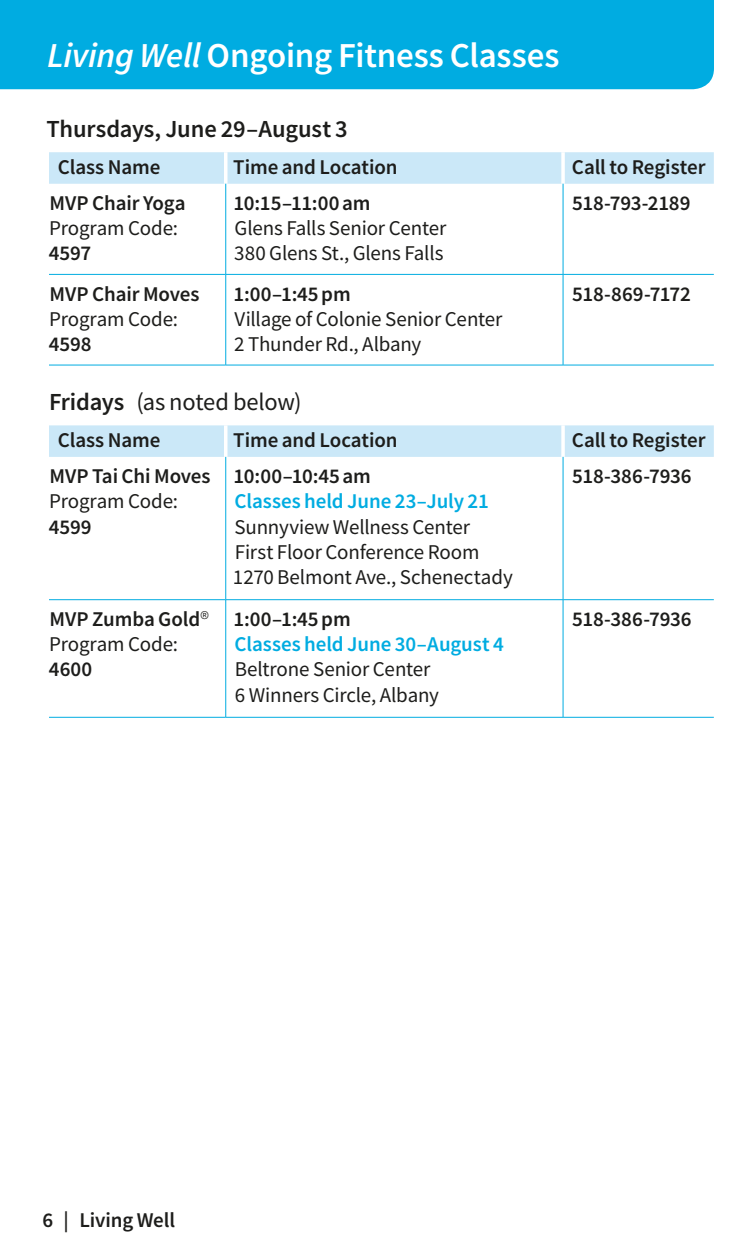
<style>
.page{position:relative;width:756px;height:1260px;background:#fff}
.page>*{position:absolute;margin:0;border:0;box-sizing:border-box;transform-origin:0 0}
.Article_Headline{font:600 35px "Source Sans Pro";letter-spacing:-.005em;color:#fff}
.Article_Copy{font:600 24.5px "Source Sans Pro";letter-spacing:-.005em;color:#1d1d1b}
.Article_Copy-2{font:24.5px "Source Sans Pro";letter-spacing:-.005em;color:#1d1d1b}
.Article_Copy-3{font:21px/25.2px "Source Sans Pro";letter-spacing:-.01em;color:#1d1d1b}
.Article_Copy-4{font:600 21px "Source Sans Pro";letter-spacing:-.005em;color:#1d1d1b}
.Article_Copy-5{font:600 21px "Source Sans Pro";letter-spacing:-.005em;color:#00ace1}
.s1{font-style:italic}
.s2{font-weight:600}
.s3{font-weight:300}
</style>
<div class="page">
<div style="left:0;top:0;width:714px;height:89px;background:#00ace1"></div>
<div style="left:49px;top:152px;width:665px;height:32px;background:#cbe8f8"></div>
<svg style="left:224px;top:152px;width:4px;height:32px"></svg>
<hr style="left:561px;top:152px;width:4px;height:32px;background:#f5fafd">
<hr style="left:225px;top:184px;width:1px;height:90px;background:#00ace1">
<hr style="left:563px;top:184px;width:1px;height:90px;background:#00ace1">
<hr style="left:225px;top:275px;width:1px;height:90px;background:#00ace1">
<hr style="left:563px;top:275px;width:1px;height:90px;background:#00ace1">
<hr style="left:49px;top:274px;width:177px;height:1px;background:#00ace1">
<hr style="left:226px;top:274px;width:337px;height:1px;background:#00ace1">
<hr style="left:563px;top:274px;width:151px;height:1px;background:#00ace1">
<hr style="left:49px;top:365px;width:177px;height:1px;background:#00ace1">
<hr style="left:226px;top:365px;width:337px;height:1px;background:#00ace1">
<hr style="left:563px;top:365px;width:151px;height:1px;background:#00ace1">
<div style="left:49px;top:425px;width:665px;height:32px;background:#cbe8f8"></div>
<svg style="left:224px;top:425px;width:4px;height:32px"></svg>
<hr style="left:561px;top:425px;width:4px;height:32px;background:#f5fafd">
<hr style="left:225px;top:457px;width:1px;height:142px;background:#00ace1">
<hr style="left:563px;top:457px;width:1px;height:142px;background:#00ace1">
<hr style="left:225px;top:600px;width:1px;height:117px;background:#00ace1">
<hr style="left:563px;top:600px;width:1px;height:117px;background:#00ace1">
<hr style="left:49px;top:599px;width:177px;height:1px;background:#00ace1">
<hr style="left:226px;top:599px;width:337px;height:1px;background:#00ace1">
<hr style="left:563px;top:599px;width:151px;height:1px;background:#00ace1">
<hr style="left:49px;top:717px;width:177px;height:1px;background:#00ace1">
<hr style="left:226px;top:717px;width:337px;height:1px;background:#00ace1">
<hr style="left:563px;top:717px;width:151px;height:1px;background:#00ace1">
<p class="Article_Headline" style="left:47px;top:33px;width:514px"><span class="s1">Living Well</span> Ongoing Fitness Classes</p>
<p class="Article_Copy" style="left:46px;top:112px;width:303px">Thursdays, June 29–August 3</p>
<p class="Article_Copy-4" style="left:58px;top:153px;width:104px">Class Name</p>
<p class="Article_Copy-4" style="left:233px;top:153px;width:166px">Time and Location</p>
<p class="Article_Copy-4" style="left:572px;top:153px;width:135px">Call to Register</p>
<p class="Article_Copy-4" style="left:49px;top:189px;width:138px">MVP Chair Yoga</p>
<p class="Article_Copy-3" style="left:49px;top:216px;width:131px">Program Code:<br><span class="s2">4597</span></p>
<p class="Article_Copy-4" style="left:234px;top:189px;width:138px">10:15–11:00am</p>
<p class="Article_Copy-3" style="left:235px;top:216px;width:213px">Glens Falls Senior Center</p>
<p class="Article_Copy-3" style="left:234px;top:241px;width:211px">380 Glens St., Glens Falls</p>
<p class="Article_Copy-4" style="left:572px;top:189px;width:120px">518-793-2189</p>
<p class="Article_Copy-4" style="left:49px;top:280px;width:152px">MVP Chair Moves</p>
<p class="Article_Copy-3" style="left:49px;top:306px;width:131px">Program Code:<br><span class="s2">4598</span></p>
<p class="Article_Copy-4" style="left:234px;top:280px;width:119px">1:00–1:45pm</p>
<p class="Article_Copy-3" style="left:235px;top:306px;width:269px">Village of Colonie Senior Center</p>
<p class="Article_Copy-3" style="left:234px;top:331px;width:189px">2 Thunder Rd., Albany</p>
<p class="Article_Copy-4" style="left:572px;top:280px;width:120px">518-869-7172</p>
<p class="Article_Copy-2" style="left:49px;top:386px;width:254px"><span class="s2">Fridays</span> (as noted below)</p>
<p class="Article_Copy-4" style="left:58px;top:427px;width:104px">Class Name</p>
<p class="Article_Copy-4" style="left:233px;top:427px;width:166px">Time and Location</p>
<p class="Article_Copy-4" style="left:572px;top:427px;width:135px">Call to Register</p>
<p class="Article_Copy-4" style="left:49px;top:462px;width:163px">MVP Tai Chi Moves</p>
<p class="Article_Copy-3" style="left:49px;top:489px;width:131px">Program Code:<br><span class="s2">4599</span></p>
<p class="Article_Copy-4" style="left:234px;top:462px;width:139px">10:00–10:45am</p>
<p class="Article_Copy-5" style="left:235px;top:488px;width:256px">Classes held June 23–July 21</p>
<p class="Article_Copy-3" style="left:235px;top:514px;width:247px">Sunnyview Wellness Center<br>First Floor Conference Room</p>
<p class="Article_Copy-3" style="left:233px;top:564px;width:281px">1270 Belmont Ave., Schenectady</p>
<p class="Article_Copy-4" style="left:572px;top:462px;width:121px">518-386-7936</p>
<p class="Article_Copy-4" style="left:49px;top:605px;width:161px">MVP Zumba Gold<span class="s3">®</span></p>
<p class="Article_Copy-3" style="left:49px;top:631px;width:131px">Program Code:<br><span class="s2">4600</span></p>
<p class="Article_Copy-4" style="left:234px;top:605px;width:119px">1:00–1:45pm</p>
<p class="Article_Copy-5" style="left:235px;top:630px;width:271px">Classes held June 30–August 4</p>
<p class="Article_Copy-3" style="left:235px;top:657px;width:197px">Beltrone Senior Center</p>
<p class="Article_Copy-3" style="left:235px;top:682px;width:206px">6 Winners Circle, Albany</p>
<p class="Article_Copy-4" style="left:572px;top:605px;width:121px">518-386-7936</p>
<p class="Article_Copy-4" style="left:42px;top:1206px;width:134px">6 | Living Well</p>
</div>
